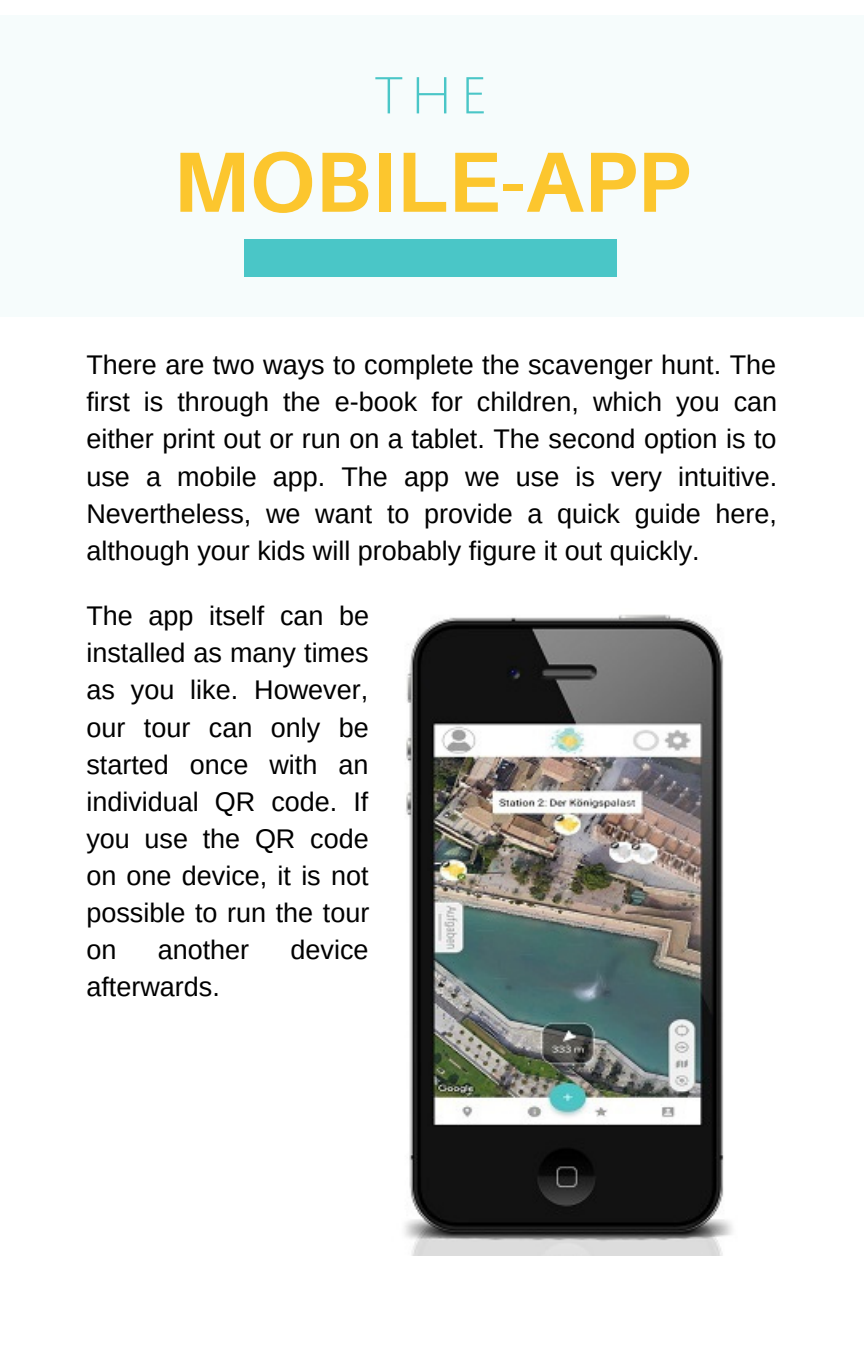
<style>
.page{position:relative;width:864px;height:1350px;background:#fff}
.page>*{position:absolute;margin:0;border:0;box-sizing:border-box;transform-origin:0 0}
.t1{font:700 85.5px "Aileron";color:#fcc62e}
.t2{font:50.62px "Julius Sans One";color:#4ac6c7}
.t3{font:27px/37.1px "Arimo";color:#000;text-align:justify}
</style>
<div class="page">
<div style="left:0;top:15px;width:864px;height:302px;background:#f6fcfc"></div>
<div style="left:244px;top:239px;width:373px;height:38px;background:#4ac6c7"></div>
<img style="left:404px;top:614px;width:329px;height:642px">
<h2 class="t2" style="left:374px;top:70px;width:114px">THE</h2>
<h1 class="t1" style="left:173px;top:129px;width:519px">MOBILE-APP</h1>
<p class="t3" style="left:86px;top:346px;width:692px">There are two ways to complete the scavenger hunt. The first is through the e-book for children, which you can either print out or run on a tablet. The second option is to use a mobile app. The app we use is very intuitive.<br>Nevertheless, we want to provide a quick guide here, although your kids will probably figure it out quickly.</p>
<p class="t3" style="left:86px;top:597px;width:285px">The app itself can be installed as many times as you like. However, our tour can only be started once with an individual QR code. If you use the QR code on one device, it is not possible to run the tour on</p>
<p class="t3" style="left:158px;top:931px;width:93px">another</p>
<p class="t3" style="left:291px;top:931px;width:80px">device</p>
<p class="t3" style="left:86px;top:969px;width:135px">afterwards.</p>
</div>
